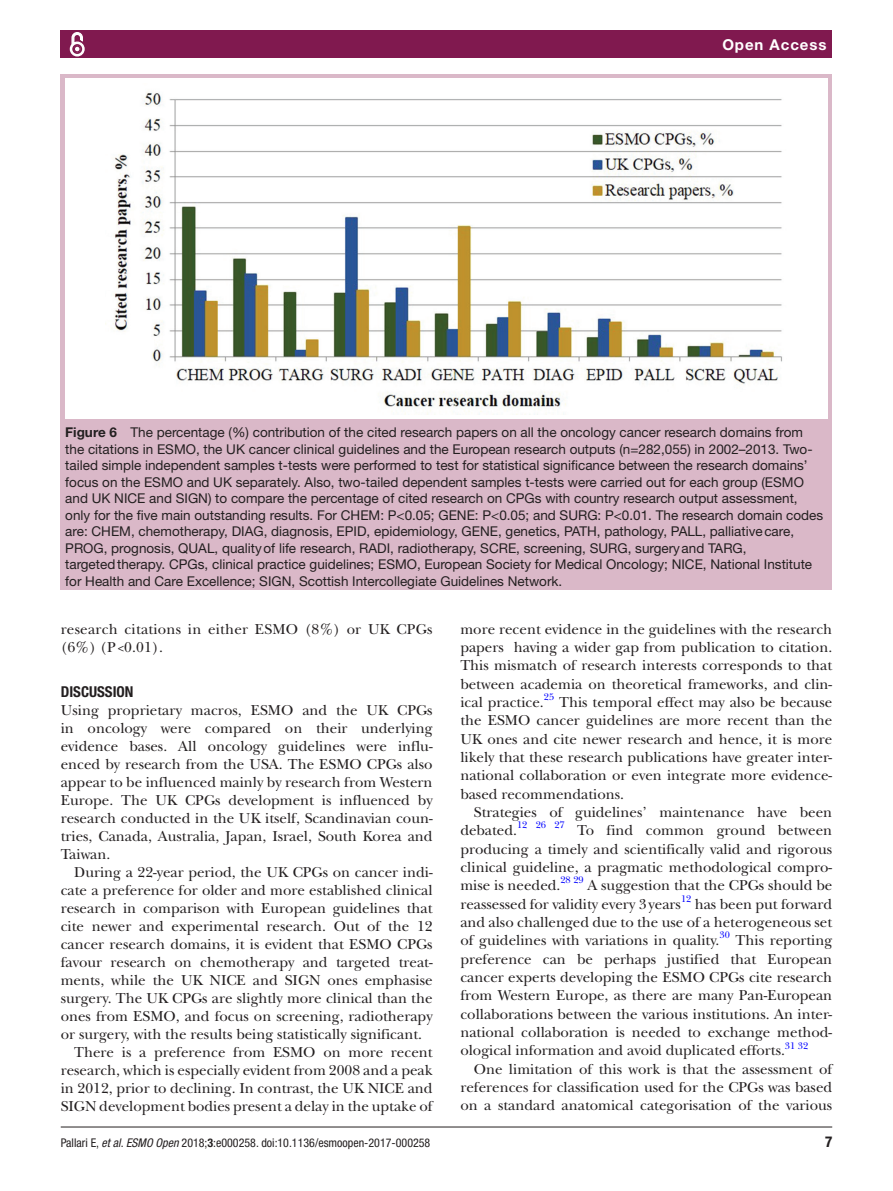
<style>
.page{position:relative;width:893px;height:1191px;background:#fff}
.page>*{position:absolute;margin:0;border:0;box-sizing:border-box;transform-origin:0 0}
.t1{font:15px/18.3px "New Baskerville";color:#231f20;text-align:justify}
.t2{font:700 condensed 15px "Helvetica Neue LT Std";color:#231f20}
.t3{font:700 15px "Helvetica Neue LT Std";letter-spacing:.065em;color:#fff}
.t4{font:13.5px/16.5px "Helvetica Neue LT Std";color:#231f20}
.t5{font:condensed 12px "Helvetica Neue LT Std";color:#231f20}
.t6{font:9.9px "New Baskerville";color:#00f}
.s1{font-weight:700}
.s2{font-style:italic}
</style>
<div class="page">
<div style="left:61px;top:31px;width:771px;height:27px;background:#80194f"></div>
<svg style="left:69px;top:32px;width:16px;height:25px"></svg>
<div style="left:74px;top:45px;width:7px;height:8px;border:1px solid #80194f;border-radius:50%"></div>
<hr style="left:61px;top:1126px;width:771px;height:1px;background:#231f20">
<div style="left:61px;top:74px;width:771px;height:516px;background:#dab8c8"></div>
<div style="left:65px;top:79px;width:762px;height:340px;background:#fff"></div>
<img style="left:111px;top:92px;width:671px;height:322px">
<p class="t3" style="left:722px;top:35px;width:106px">Open Access</p>
<p class="t4" style="left:65px;top:424px;width:759px"><span class="s1">Figure 6</span> The percentage (%) contribution of the cited research papers on all the oncology cancer research domains from the citations in ESMO, the UK cancer clinical guidelines and the European research outputs (n<span class="s2">=</span>282,055) in 2002–2013. Two&shy;tailed simple independent samples t-tests were performed to test for statistical significance between the research domains’ focus on the ESMO and UK separately. Also, two-tailed dependent samples t-tests were carried out for each group (ESMO and UK NICE and SIGN) to compare the percentage of cited research on CPGs with country research output assessment, only for the five main outstanding results. For CHEM: P<span class="s2">&lt;</span>0.05; GENE: P<span class="s2">&lt;</span>0.05; and SURG: P<span class="s2">&lt;</span>0.01. The research domain codes are: CHEM, chemotherapy, DIAG, diagnosis, EPID, epidemiology, GENE, genetics, PATH, pathology, PALL, palliativecare, PROG, prognosis, QUAL, qualityof life research, RADI, radiotherapy, SCRE, screening, SURG, surgeryand TARG, targetedtherapy. CPGs, clinical practice guidelines; ESMO, European Society for Medical Oncology; NICE, National Institute for Health and Care Excellence; SIGN, Scottish Intercollegiate Guidelines Network.</p>
<p class="t1" style="left:61px;top:620px;width:373px">research citations in either ESMO (8%) or UK CPGs (6%) (P<span class="s2">&lt;</span>0.01).</p>
<p class="t2" style="left:61px;top:682px;width:74px">DISCUSSION</p>
<p class="t1" style="left:61px;top:701px;width:373px">Using proprietary macros, ESMO and the UK CPGs in oncology were compared on their underlying evidence bases. All oncology guidelines were influ&shy;enced by research from the USA. The ESMO CPGs also appear to be influenced mainly by research from Western Europe. The UK CPGs development is influenced by research conducted in the UK itself, Scandinavian coun&shy;tries, Canada, Australia, Japan, Israel, South Korea and Taiwan.</p>
<p class="t1" style="left:74px;top:862px;width:360px">During a 22-year period, the UK CPGs on cancer indi-</p>
<p class="t1" style="left:61px;top:880px;width:373px">cate a preference for older and more established clinical</p>
<p class="t1" style="left:61px;top:898px;width:373px">research in comparison with European guidelines that</p>
<p class="t1" style="left:61px;top:916px;width:373px">cite newer and experimental research. Out of the 12</p>
<p class="t1" style="left:61px;top:934px;width:373px">cancer research domains, it is evident that ESMO CPGs</p>
<p class="t1" style="left:61px;top:952px;width:373px">favour research on chemotherapy and targeted treat-</p>
<p class="t1" style="left:61px;top:970px;width:373px">ments, while the UK NICE and SIGN ones emphasise</p>
<p class="t1" style="left:61px;top:988px;width:373px">surgery. The UK CPGs are slightly more clinical than the</p>
<p class="t1" style="left:61px;top:1006px;width:373px">ones from ESMO, and focus on screening, radiotherapy</p>
<p class="t1" style="left:61px;top:1024px;width:363px">or surgery, with the results being statistically significant.</p>
<p class="t1" style="left:74px;top:1042px;width:360px">There is a preference from ESMO on more recent</p>
<p class="t1" style="left:61px;top:1060px;width:373px">research, which is especially evident from 2008 and a peak</p>
<p class="t1" style="left:61px;top:1078px;width:373px">in 2012, prior to declining. In contrast, the UK NICE and</p>
<p class="t1" style="left:61px;top:1096px;width:373px">SIGN development bodies present a delay in the uptake of</p>
<p class="t1" style="left:460px;top:619px;width:373px">more recent evidence in the guidelines with the research papers having a wider gap from publication to citation.<br>This mismatch of research interests corresponds to that between academia on theoretical frameworks, and clin&shy;ical practice.</p>
<p class="t6" style="left:544px;top:691px;width:12px">25</p>
<p class="t1" style="left:460px;top:693px;width:373px;text-indent:99px">This temporal effect may also be because the ESMO cancer guidelines are more recent than the UK ones and cite newer research and hence, it is more likely that these research publications have greater inter&shy;national collaboration or even integrate more evidence&shy;based recommendations.</p>
<p class="t1" style="left:460px;top:803px;width:373px;text-indent:14px">Strategies of guidelines’ maintenance have been debated.</p>
<p class="t6" style="left:517px;top:819px;width:49px">12 26 27</p>
<p class="t1" style="left:460px;top:821px;width:373px;text-indent:117px">To find common ground between producing a timely and scientifically valid and rigorous clinical guideline, a pragmatic methodological compro&shy;mise is needed.</p>
<p class="t6" style="left:560px;top:874px;width:25px">28 29</p>
<p class="t1" style="left:460px;top:876px;width:373px;text-indent:127px">A suggestion that the CPGs should be reassessed for validity every 3years</p>
<p class="t6" style="left:681px;top:893px;width:12px">12</p>
<p class="t1" style="left:460px;top:894px;width:373px;text-indent:234px">has been put forward and also challenged due to the use of a heterogeneous set of guidelines with variations in quality.</p>
<p class="t6" style="left:719px;top:929px;width:12px">30</p>
<p class="t1" style="left:460px;top:931px;width:373px;text-indent:275px">This reporting preference can be perhaps justified that European cancer experts developing the ESMO CPGs cite research from Western Europe, as there are many Pan-European collaborations between the various institutions. An inter&shy;national collaboration is needed to exchange method&shy;ological information and avoid duplicated efforts.</p>
<p class="t6" style="left:785px;top:1039px;width:25px">31 32</p>
<p class="t1" style="left:460px;top:1059px;width:373px;text-indent:14px">One limitation of this work is that the assessment of references for classification used for the CPGs was based on a standard anatomical categorisation of the various</p>
<p class="t5" style="left:61px;top:1135px;width:371px">Pallari E, <span class="s2">et al</span>. <span class="s2">ESMO Open</span> 2018;<span class="s1">3</span>:e000258. doi:10.1136/esmoopen-2017-000258</p>
<p class="t2" style="left:825px;top:1132px;width:9px">7</p>
</div>
